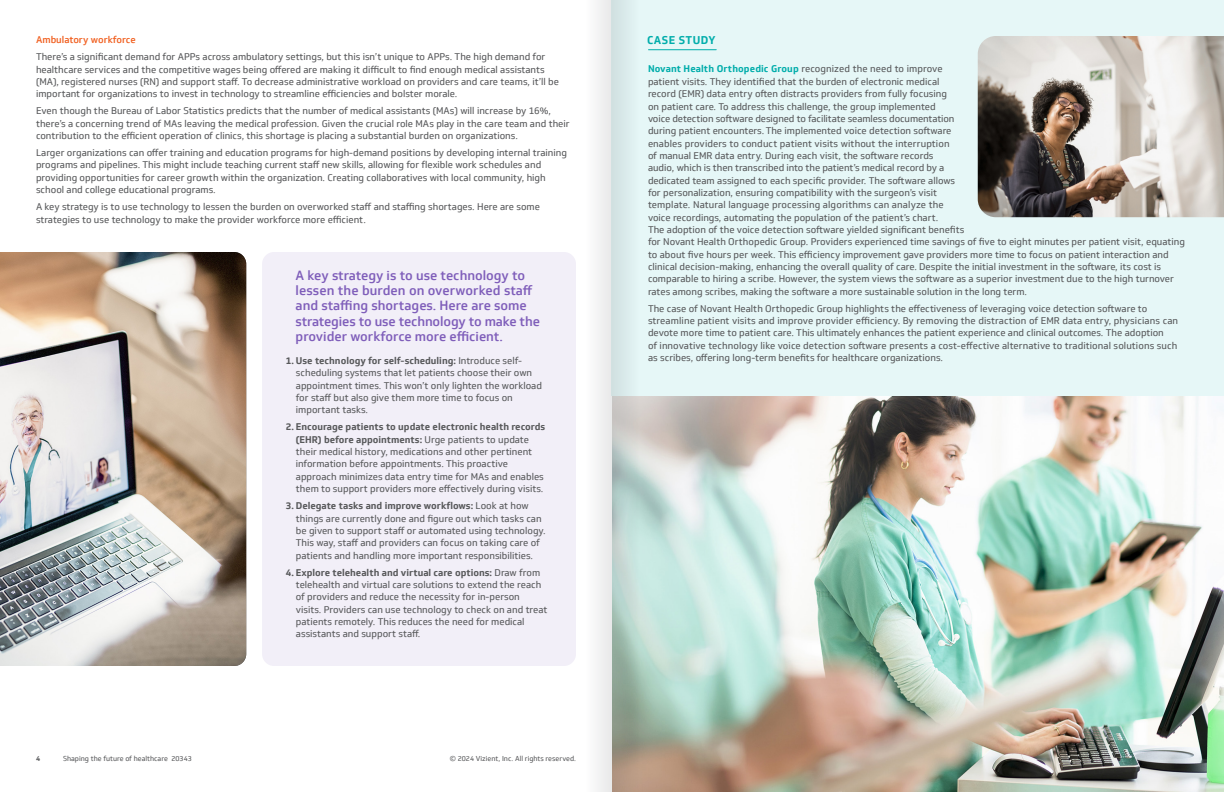
<style>
.page{position:relative;width:1224px;height:792px;background:#fff}
.page>*{position:absolute;margin:0;border:0;box-sizing:border-box;transform-origin:0 0}
.t1{font:500 13px/15.4px "Soleto";color:#7f5eba}
.t2{font:700 11px "Soleto";letter-spacing:.04em;color:#01adab}
.t3{font:9.5px/12.3px "Soleto";color:#58595b}
.t4{font:500 9.5px "Soleto";color:#f16122}
.t5{font:7px "Soleto";color:#58595b}
.t6{font:700 7px "Soleto";color:#58595b}
.s1{font-weight:700}
.s2{font-weight:700;color:#01adab}
</style>
<div class="page">
<div style="left:612px;top:0;width:612px;height:396px;background:#e6f7f7"></div>
<div style="left:262px;top:252px;width:314px;height:414px;background:#f2eff8;border-radius:12px"></div>
<img style="left:978px;top:36px;width:246px;height:181px">
<hr style="left:648px;top:49px;width:68px;height:1px;background:#01adab">
<img style="left:0;top:252px;width:246px;height:414px">
<img style="left:638px;top:396px;width:586px;height:396px">
<svg style="left:597px;top:0;width:41px;height:792px"></svg>
<p class="t4" style="left:36px;top:34px;width:101px">Ambulatory workforce</p>
<p class="t3" style="left:36px;top:51px;width:525px">There’s a significant demand for APPs across ambulatory settings, but this isn’t unique to APPs. The high demand for healthcare services and the competitive wages being offered are making it difficult to find enough medical assistants (MA), registered nurses (RN) and support staff. To decrease administrative workload on providers and care teams, it’ll be important for organizations to invest in technology to streamline efficiencies and bolster morale.</p>
<p class="t3" style="left:36px;top:105px;width:535px">Even though the Bureau of Labor Statistics predicts that the number of medical assistants (MAs) will increase by 16%, there’s a concerning trend of MAs leaving the medical profession. Given the crucial role MAs play in the care team and their contribution to the efficient operation of clinics, this shortage is placing a substantial burden on organizations.</p>
<p class="t3" style="left:36px;top:147px;width:532px">Larger organizations can offer training and education programs for high-demand positions by developing internal training programs and pipelines. This might include teaching current staff new skills, allowing for flexible work schedules and providing opportunities for career growth within the organization. Creating collaboratives with local community, high school and college educational programs.</p>
<p class="t3" style="left:36px;top:201px;width:506px">A key strategy is to use technology to lessen the burden on overworked staff and staffing shortages. Here are some strategies to use technology to make the provider workforce more efficient.</p>
<h1 class="t1" style="left:296px;top:267px;width:246px">A key strategy is to use technology to lessen the burden on overworked staff and staffing shortages. Here are some strategies to use technology to make the provider workforce more efficient.</h1>
<p class="t3" style="left:296px;top:354px;width:248px;text-indent:-10px"><span class="s1">1. Use technology for self-scheduling:</span> Introduce self&shy;scheduling systems that let patients choose their own appointment times. This won’t only lighten the workload for staff but also give them more time to focus on important tasks.</p>
<p class="t3" style="left:296px;top:421px;width:251px;text-indent:-10px"><span class="s1">2. Encourage patients to update electronic health records (EHR) before appointments:</span> Urge patients to update their medical history, medications and other pertinent information before appointments. This proactive approach minimizes data entry time for MAs and enables them to support providers more effectively during visits.</p>
<p class="t3" style="left:296px;top:500px;width:251px;text-indent:-10px"><span class="s1">3. Delegate tasks and improve workflows:</span> Look at how things are currently done and figure out which tasks can be given to support staff or automated using technology.<br>This way, staff and providers can focus on taking care of patients and handling more important responsibilities.</p>
<p class="t3" style="left:296px;top:566px;width:253px;text-indent:-10px"><span class="s1">4. Explore telehealth and virtual care options:</span> Draw from telehealth and virtual care solutions to extend the reach of providers and reduce the necessity for in-person visits. Providers can use technology to check on and treat patients remotely. This reduces the need for medical assistants and support staff.</p>
<p class="t6" style="left:36px;top:754px;width:6px">4</p>
<p class="t5" style="left:63px;top:754px;width:130px">Shaping the future of healthcare 20343</p>
<p class="t5" style="left:450px;top:754px;width:128px">© 2024 Vizient, Inc. All rights reserved.</p>
<p class="t2" style="left:647px;top:33px;width:70px">CASE STUDY</p>
<p class="t3" style="left:648px;top:63px;width:538px"><span class="s2">Novant Health Orthopedic Group</span> recognized the need to improve<br>patient visits. They identified that the burden of electronic medical<br>record (EMR) data entry often distracts providers from fully focusing<br>on patient care. To address this challenge, the group implemented<br>voice detection software designed to facilitate seamless documentation<br>during patient encounters. The implemented voice detection software<br>enables providers to conduct patient visits without the interruption<br>of manual EMR data entry. During each visit, the software records<br>audio, which is then transcribed into the patient’s medical record by a<br>dedicated team assigned to each specific provider. The software allows<br>for personalization, ensuring compatibility with the surgeon’s visit<br>template. Natural language processing algorithms can analyze the<br>voice recordings, automating the population of the patient’s chart.<br>The adoption of the voice detection software yielded significant benefits<br>for Novant Health Orthopedic Group. Providers experienced time savings of five to eight minutes per patient visit, equating to about five hours per week. This efficiency improvement gave providers more time to focus on patient interaction and clinical decision-making, enhancing the overall quality of care. Despite the initial investment in the software, its cost is comparable to hiring a scribe. However, the system views the software as a superior investment due to the high turnover rates among scribes, making the software a more sustainable solution in the long term.</p>
<p class="t3" style="left:648px;top:302px;width:532px">The case of Novant Health Orthopedic Group highlights the effectiveness of leveraging voice detection software to streamline patient visits and improve provider efficiency. By removing the distraction of EMR data entry, physicians can devote more time to patient care. This ultimately enhances the patient experience and clinical outcomes. The adoption<br>of innovative technology like voice detection software presents a cost-effective alternative to traditional solutions such as scribes, offering long-term benefits for healthcare organizations.</p>
</div>
